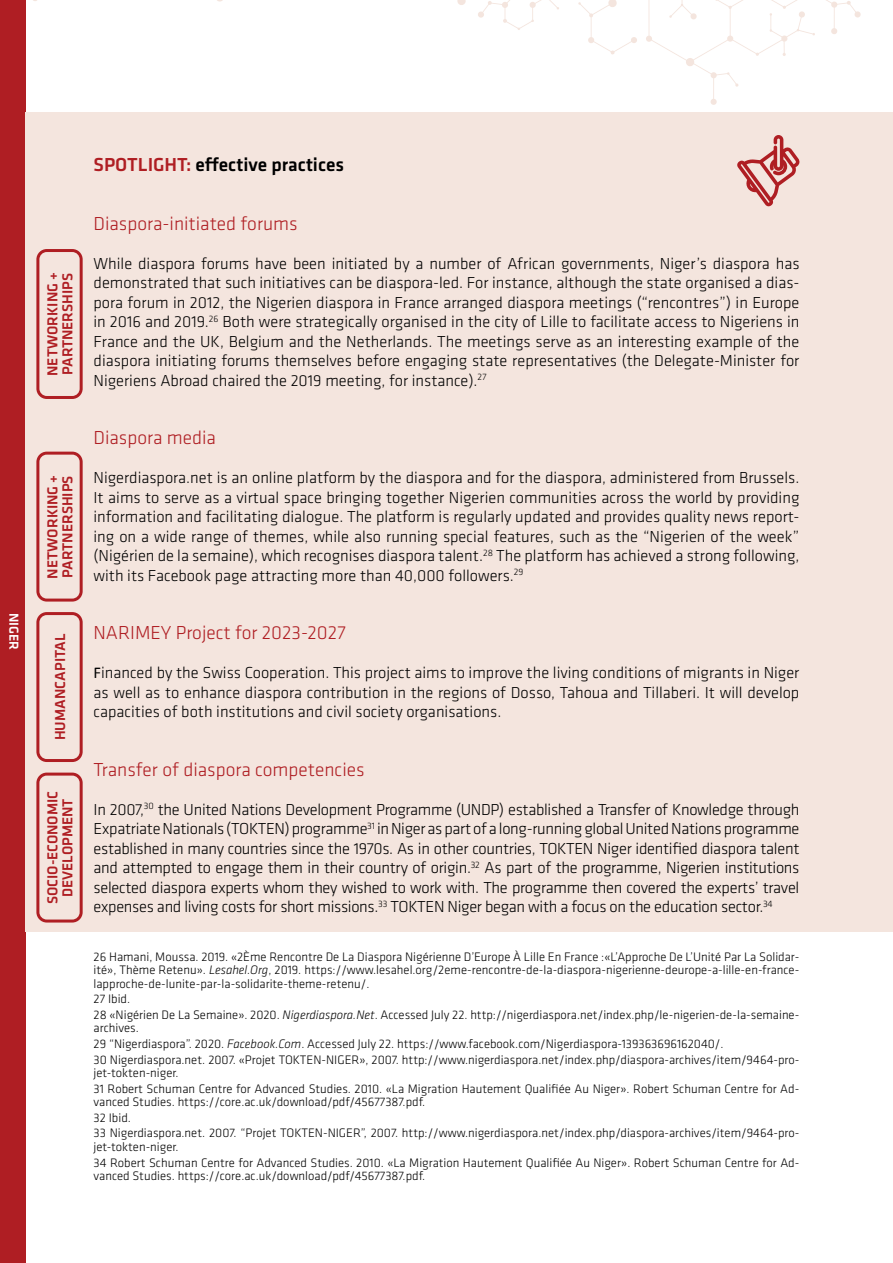
<style>
.page{position:relative;width:893px;height:1263px;background:#fff}
.page>*{position:absolute;margin:0;border:0;box-sizing:border-box;transform-origin:0 0}
.t1{font:300 19.5px "Klavika";color:#af1e23}
.t2{font:500 19.5px "Klavika";color:#000}
.t3{font:300 16.5px/19.5px "Klavika";color:#000;text-align:justify}
.t4{font:500 15px/15px "Klavika";color:#af1e23}
.t5{font:500 13.5px "Klavika";color:#fff}
.t6{font:300 12.75px/15.6px "Klavika";color:#000}
.s1{color:#af1e23}
.s2{font-family:"Calibri";font-weight:400}
.s3{font-style:italic}
</style>
<div class="page">
<div style="left:0;top:0;width:26px;height:1263px;background:#af1e23"></div>
<svg style="left:578px;top:0;width:59px;height:55px"></svg>
<svg style="left:457px;top:0;width:102px;height:30px"></svg>
<svg style="left:646px;top:0;width:215px;height:105px"></svg>
<div style="left:26px;top:112px;width:867px;height:820px;background:#f4e5de"></div>
<svg style="left:737px;top:135px;width:63px;height:71px"></svg>
<svg style="left:36px;top:249px;width:47px;height:150px"></svg>
<svg style="left:36px;top:452px;width:47px;height:150px"></svg>
<svg style="left:36px;top:773px;width:47px;height:149px"></svg>
<svg style="left:36px;top:612px;width:47px;height:150px"></svg>
<p class="t5" style="left:23px;top:613px;width:39px;rotate:90deg">NIGER</p>
<p class="t4" style="left:45px;top:376px;width:105px;rotate:-90deg">NETWORKING +<br>PARTNERSHIPS</p>
<p class="t4" style="left:45px;top:578px;width:105px;rotate:-90deg">NETWORKING +<br>PARTNERSHIPS</p>
<p class="t4" style="left:52px;top:740px;width:108px;rotate:-90deg">HUMANCAPITAL</p>
<p class="t4" style="left:45px;top:904px;width:115px;text-align:center;rotate:-90deg">SOCIO-ECONOMIC<br>DEVELOPMENT</p>
<p class="t2" style="left:94px;top:151px;width:252px"><span class="s1">SPOTLIGHT:</span> effective practices</p>
<p class="t1" style="left:94px;top:211px;width:206px">Diaspora-initiated forums</p>
<p class="t3" style="left:94px;top:253px;width:707px">While diaspora forums have been initiated by a number of African governments, Niger’s diaspora has demonstrated that such initiatives can be diaspora-led. For instance, although the state organised a dias&shy;pora forum in 2012, the Nigerien diaspora in France arranged diaspora meetings (“rencontres”) in Europe in 2016 and 2019.<sup>26</sup> Both were strategically organised in the city of Lille to facilitate access to Nigeriens in France and the UK, Belgium and the Netherlands. The meetings serve as an interesting example of the diaspora initiating forums themselves before engaging state representatives (the Delegate-Minister for Nigeriens Abroad chaired the 2019 meeting, for instance).<sup>27</sup></p>
<p class="t1" style="left:94px;top:426px;width:124px">Diaspora media</p>
<p class="t3" style="left:94px;top:468px;width:707px">Nigerdiaspora.net is an online platform by the diaspora and for the diaspora, administered from Brussels.<br>It aims to serve as a virtual space bringing together Nigerien communities across the world by providing information and facilitating dialogue. The platform is regularly updated and provides quality news report&shy;ing on a wide range of themes, while also running special features, such as the “Nigerien of the week” (Nigérien de la semaine), which recognises diaspora talent.<sup>28</sup> The platform has achieved a strong following, with its Facebook page attracting more than 40,000 followers.<sup>29</sup></p>
<p class="t1" style="left:94px;top:621px;width:254px">NARIMEY Project for 2023-2027</p>
<p class="t3" style="left:94px;top:663px;width:707px"><span class="s2">F</span>inanced by the Swiss Cooperation. This project aims to improve the living conditions of migrants in Niger as well as to enhance diaspora contribution in the regions of Dosso, Tahoua and Tillaberi. It will develop capacities of both institutions and civil society organisations.</p>
<p class="t1" style="left:94px;top:757px;width:273px">Transfer of diaspora competencies</p>
<p class="t3" style="left:94px;top:799px;width:707px">In 2007,<sup>30</sup> the United Nations Development Programme (UNDP) established a Transfer of Knowledge through Expatriate Nationals (TOKTEN) programme<sup>31</sup> in Niger as part of a long-running global United Nations programme established in many countries since the 1970s. As in other countries, TOKTEN Niger identified diaspora talent and attempted to engage them in their country of origin.<sup>32</sup> As part of the programme, Nigerien institutions selected diaspora experts whom they wished to work with. The programme then covered the experts’ travel expenses and living costs for short missions.<sup>33</sup> TOKTEN Niger began with a focus on the education sector.<sup>34</sup></p>
<p class="t6" style="left:94px;top:949px;width:707px;line-height:13.5px;text-align:justify">26 Hamani, Moussa. 2019. «2Ème Rencontre De La Diaspora Nigérienne D’Europe À Lille En France :«L’Approche De L’Unité Par La Solidar&shy;ité», Thème Retenu». <span class="s3">Lesahel.Org</span>, 2019. https://www.lesahel.org/2eme-rencontre-de-la-diaspora-nigerienne-deurope-a-lille-en-france&shy;lapproche-de-lunite-par-la-solidarite-theme-retenu/.</p>
<p class="t6" style="left:94px;top:991px;width:707px">27 Ibid.<br>28 «Nigérien De La Semaine». 2020. <span class="s3">Nigerdiaspora.Net</span>. Accessed July 22. http://nigerdiaspora.net/index.php/le-nigerien-de-la-semaine-</p>
<p class="t6" style="left:94px;top:1020px;width:707px">archives.<br>29 “Nigerdiaspora”. 2020. <span class="s3">Facebook.Com</span>. Accessed July 22. https://www.facebook.com/Nigerdiaspora-139363696162040/.<br>30 Nigerdiaspora.net. 2007. «Projet TOKTEN-NIGER», 2007. http://www.nigerdiaspora.net/index.php/diaspora-archives/item/9464-pro-</p>
<p class="t6" style="left:94px;top:1065px;width:707px">jet-tokten-niger.<br>31 Robert Schuman Centre for Advanced Studies. 2010. «La Migration Hautement Qualifiée Au Niger». Robert Schuman Centre for Ad-</p>
<p class="t6" style="left:94px;top:1094px;width:707px">vanced Studies. https://core.ac.uk/download/pdf/45677387.pdf.<br>32 Ibid.<br>33 Nigerdiaspora.net. 2007. “Projet TOKTEN-NIGER”, 2007. http://www.nigerdiaspora.net/index.php/diaspora-archives/item/9464-pro-</p>
<p class="t6" style="left:94px;top:1139px;width:707px">jet-tokten-niger.<br>34 Robert Schuman Centre for Advanced Studies. 2010. «La Migration Hautement Qualifiée Au Niger». Robert Schuman Centre for Ad-</p>
<p class="t6" style="left:94px;top:1168px;width:333px">vanced Studies. https://core.ac.uk/download/pdf/45677387.pdf.</p>
</div>
